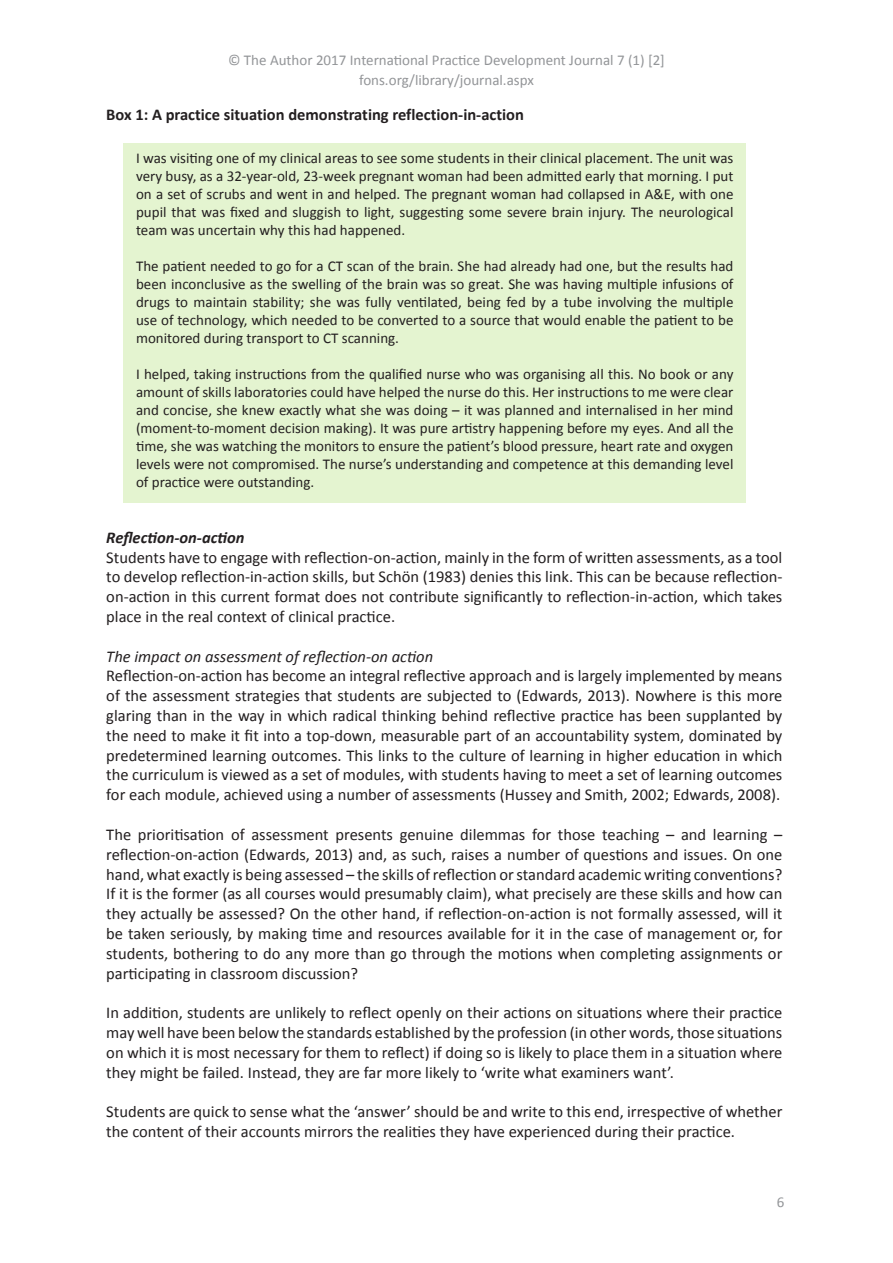
<style>
.page{position:relative;width:893px;height:1263px;background:#fff}
.page>*{position:absolute;margin:0;border:0;box-sizing:border-box;transform-origin:0 0}
.Body{font:16.5px/19.8px "Calibri";color:#231f20;text-align:justify}
.Xhead_1{font:700 16.5px "Calibri";color:#231f20}
.Body-2{font:italic 16.5px "Calibri";color:#231f20}
.Body-3{font:italic 700 16.5px "Calibri";color:#231f20}
.t1{font:15px/18px "Calibri";color:#231f20;text-align:justify}
.t2{font:15px/19.8px "Calibri";color:#939598;text-align:center}
</style>
<div class="page">
<div style="left:123px;top:143px;width:623px;height:360px;background:#e4f4d0"></div>
<p class="t2" style="left:228px;top:50px;width:438px">© The Author 2017 International Practice Development Journal 7 (1) [2] fons.org/library/journal.aspx</p>
<p class="Xhead_1" style="left:106px;top:104px;width:419px">Box 1: A practice situation demonstrating reflection-in-action</p>
<p class="t1" style="left:136px;top:149px;width:599px">I was visiting one of my clinical areas to see some students in their clinical placement. The unit was very busy, as a 32-year-old, 23-week pregnant woman had been admitted early that morning. I put on a set of scrubs and went in and helped. The pregnant woman had collapsed in A&amp;E, with one pupil that was fixed and sluggish to light, suggesting some severe brain injury. The neurological team was uncertain why this had happened.</p>
<p class="t1" style="left:136px;top:257px;width:599px">The patient needed to go for a CT scan of the brain. She had already had one, but the results had been inconclusive as the swelling of the brain was so great. She was having multiple infusions of drugs to maintain stability; she was fully ventilated, being fed by a tube involving the multiple use of technology, which needed to be converted to a source that would enable the patient to be monitored during transport to CT scanning.</p>
<p class="t1" style="left:136px;top:365px;width:599px">I helped, taking instructions from the qualified nurse who was organising all this. No book or any amount of skills laboratories could have helped the nurse do this. Her instructions to me were clear and concise, she knew exactly what she was doing – it was planned and internalised in her mind (moment-to-moment decision making). It was pure artistry happening before my eyes. And all the time, she was watching the monitors to ensure the patient’s blood pressure, heart rate and oxygen levels were not compromised. The nurse’s understanding and competence at this demanding level of practice were outstanding.</p>
<p class="Body-3" style="left:106px;top:527px;width:140px">Reflection-on-action</p>
<p class="Body" style="left:106px;top:547px;width:678px">Students have to engage with reflection-on-action, mainly in the form of written assessments, as a tool to develop reflection-in-action skills, but Schön (1983) denies this link. This can be because reflection&shy;on-action in this current format does not contribute significantly to reflection-in-action, which takes place in the real context of clinical practice.</p>
<p class="Body-2" style="left:106px;top:645px;width:328px">The impact on assessment of reflection-on action</p>
<p class="Body" style="left:106px;top:666px;width:678px">Reflection-on-action has become an integral reflective approach and is largely implemented by means of the assessment strategies that students are subjected to (Edwards, 2013). Nowhere is this more glaring than in the way in which radical thinking behind reflective practice has been supplanted by the need to make it fit into a top-down, measurable part of an accountability system, dominated by predetermined learning outcomes. This links to the culture of learning in higher education in which the curriculum is viewed as a set of modules, with students having to meet a set of learning outcomes for each module, achieved using a number of assessments (Hussey and Smith, 2002; Edwards, 2008).</p>
<p class="Body" style="left:106px;top:824px;width:678px">The prioritisation of assessment presents genuine dilemmas for those teaching – and learning – reflection-on-action (Edwards, 2013) and, as such, raises a number of questions and issues. On one hand, what exactly is being assessed – the skills of reflection or standard academic writing conventions?<br>If it is the former (as all courses would presumably claim), what precisely are these skills and how can they actually be assessed? On the other hand, if reflection-on-action is not formally assessed, will it be taken seriously, by making time and resources available for it in the case of management or, for students, bothering to do any more than go through the motions when completing assignments or participating in classroom discussion?</p>
<p class="Body" style="left:106px;top:1003px;width:678px">In addition, students are unlikely to reflect openly on their actions on situations where their practice may well have been below the standards established by the profession (in other words, those situations on which it is most necessary for them to reflect) if doing so is likely to place them in a situation where they might be failed. Instead, they are far more likely to ‘write what examiners want’.</p>
<p class="Body" style="left:106px;top:1102px;width:678px">Students are quick to sense what the ‘answer’ should be and write to this end, irrespective of whether the content of their accounts mirrors the realities they have experienced during their practice.</p>
<p class="t2" style="left:777px;top:1192px;width:9px">6</p>
</div>
